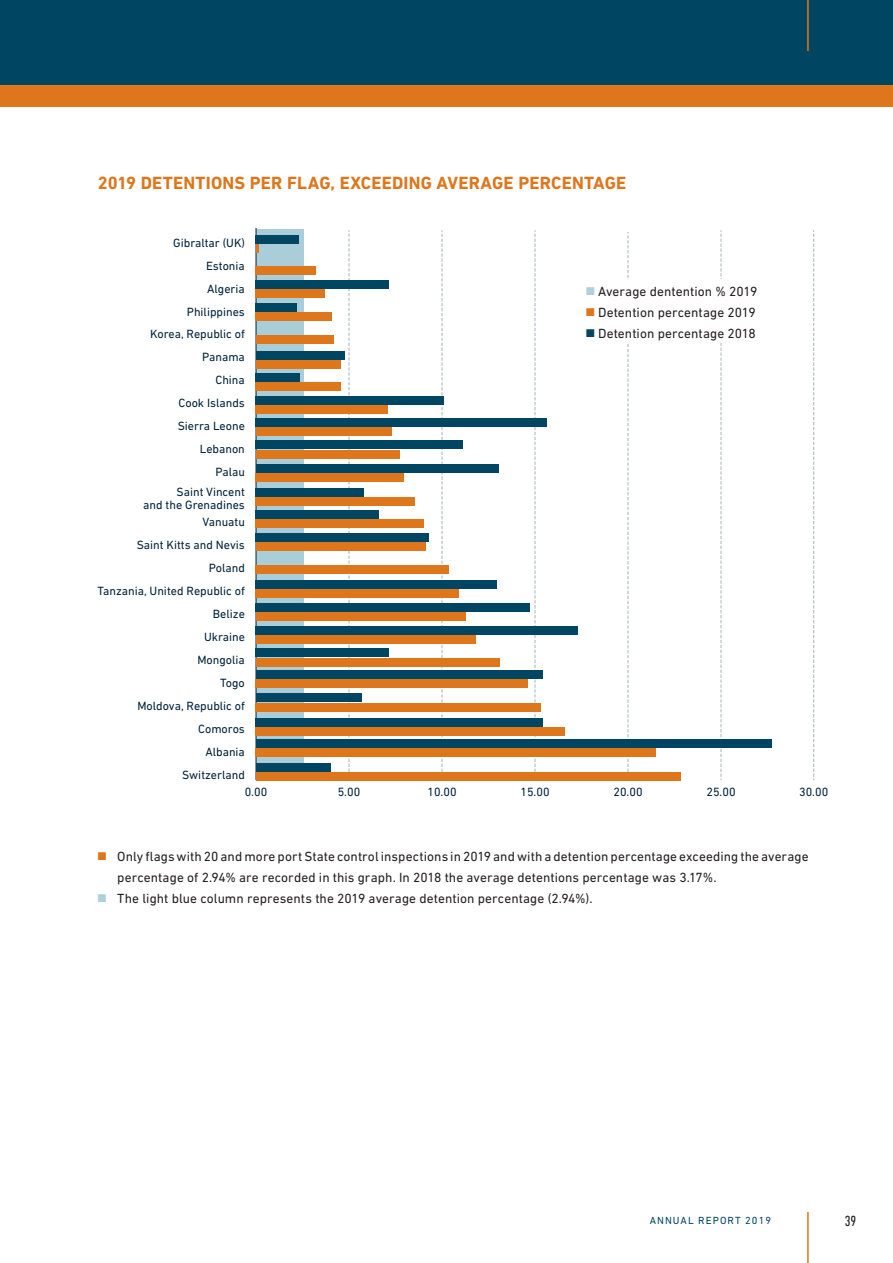
<style>
.page{position:relative;width:893px;height:1263px;background:#fff}
.page>*{position:absolute;margin:0;border:0;box-sizing:border-box;transform-origin:0 0}
.t1{font:700 18px "DIN Next LT Pro";letter-spacing:.01em;color:#de761b}
.t2{font:condensed 15px "DIN Next LT Pro";color:#231f20}
.t3{font:13.5px/21px "DIN Next LT Pro";letter-spacing:.005em;color:#231f20}
.t4{font:12.15px/23px "DIN Next LT Pro";color:#00223b;text-align:right}
.t5{font:10.5px "DIN Next LT Pro";letter-spacing:.1em;color:#004662}
.s1{color:#aed0da}
.s2{color:#de761b}
.s3{color:#004662}
</style>
<div class="page">
<div style="left:0;top:85px;width:893px;height:21px;background:#de761b"></div>
<div style="left:0;top:0;width:893px;height:85px;background:#004662"></div>
<hr style="left:807px;top:1212px;width:2px;height:51px;background:#de761b">
<hr style="left:807px;top:0;width:2px;height:51px;background:#de761b">
<svg style="left:257px;top:229px;width:47px;height:544px;background:#a1babd"></svg>
<svg style="left:721px;top:230px;width:1px;height:550px"></svg>
<svg style="left:628px;top:232px;width:1px;height:541px"></svg>
<svg style="left:813px;top:230px;width:1px;height:550px"></svg>
<svg style="left:535px;top:230px;width:1px;height:543px"></svg>
<svg style="left:442px;top:230px;width:1px;height:543px"></svg>
<svg style="left:349px;top:230px;width:1px;height:543px"></svg>
<hr style="left:256px;top:228px;width:1px;height:552px;background:#00223b">
<div style="left:256px;top:565px;width:193px;height:8px;background:#de761b"></div>
<div style="left:256px;top:336px;width:78px;height:8px;background:#de761b"></div>
<div style="left:256px;top:266px;width:60px;height:8px;background:#de761b"></div>
<div style="left:256px;top:773px;width:425px;height:8px;background:#de761b"></div>
<div style="left:256px;top:764px;width:74px;height:8px;background:#004662"></div>
<div style="left:256px;top:749px;width:400px;height:8px;background:#de761b"></div>
<div style="left:256px;top:740px;width:515px;height:8px;background:#004662"></div>
<div style="left:256px;top:728px;width:309px;height:8px;background:#de761b"></div>
<div style="left:256px;top:718px;width:287px;height:9px;background:#004662"></div>
<div style="left:256px;top:703px;width:285px;height:8px;background:#de761b"></div>
<div style="left:256px;top:694px;width:105px;height:8px;background:#004662"></div>
<div style="left:256px;top:680px;width:272px;height:8px;background:#de761b"></div>
<div style="left:256px;top:670px;width:286px;height:9px;background:#004662"></div>
<div style="left:256px;top:658px;width:243px;height:8px;background:#de761b"></div>
<div style="left:256px;top:649px;width:133px;height:8px;background:#004662"></div>
<div style="left:256px;top:635px;width:219px;height:9px;background:#de761b"></div>
<div style="left:256px;top:626px;width:322px;height:8px;background:#004662"></div>
<div style="left:256px;top:612px;width:209px;height:8px;background:#de761b"></div>
<div style="left:256px;top:603px;width:274px;height:8px;background:#004662"></div>
<div style="left:256px;top:589px;width:203px;height:9px;background:#de761b"></div>
<div style="left:256px;top:580px;width:241px;height:9px;background:#004662"></div>
<div style="left:256px;top:542px;width:170px;height:8px;background:#de761b"></div>
<div style="left:256px;top:533px;width:173px;height:8px;background:#004662"></div>
<div style="left:256px;top:520px;width:168px;height:8px;background:#de761b"></div>
<div style="left:256px;top:510px;width:123px;height:9px;background:#004662"></div>
<div style="left:256px;top:497px;width:159px;height:8px;background:#de761b"></div>
<div style="left:256px;top:488px;width:108px;height:8px;background:#004662"></div>
<div style="left:256px;top:473px;width:148px;height:8px;background:#de761b"></div>
<div style="left:256px;top:464px;width:242px;height:8px;background:#004662"></div>
<div style="left:256px;top:450px;width:143px;height:8px;background:#de761b"></div>
<div style="left:256px;top:441px;width:207px;height:8px;background:#004662"></div>
<div style="left:256px;top:427px;width:135px;height:9px;background:#de761b"></div>
<div style="left:256px;top:418px;width:291px;height:8px;background:#004662"></div>
<div style="left:256px;top:405px;width:132px;height:9px;background:#de761b"></div>
<div style="left:256px;top:396px;width:188px;height:9px;background:#004662"></div>
<div style="left:256px;top:382px;width:85px;height:8px;background:#de761b"></div>
<div style="left:256px;top:373px;width:44px;height:8px;background:#004662"></div>
<div style="left:256px;top:360px;width:84px;height:9px;background:#de761b"></div>
<div style="left:256px;top:351px;width:89px;height:8px;background:#004662"></div>
<div style="left:256px;top:313px;width:76px;height:8px;background:#de761b"></div>
<div style="left:256px;top:304px;width:41px;height:8px;background:#004662"></div>
<div style="left:256px;top:289px;width:69px;height:8px;background:#de761b"></div>
<div style="left:256px;top:280px;width:133px;height:8px;background:#004662"></div>
<svg style="left:256px;top:244px;width:3px;height:8px"></svg>
<div style="left:256px;top:235px;width:43px;height:8px;background:#004662"></div>
<div style="left:586px;top:280px;width:181px;height:63px;background:#fff"></div>
<h1 class="t1" style="left:98px;top:172px;width:530px">2019 DETENTIONS PER FLAG, EXCEEDING AVERAGE PERCENTAGE</h1>
<p class="t4" style="left:150px;top:231px;width:96px">Gibraltar (UK)<br>Estonia<br>Algeria<br>Philippines<br>Korea, Republic of<br>Panama<br>China<br>Cook Islands<br>Sierra Leone<br>Lebanon<br>Palau</p>
<p class="t4" style="left:143px;top:486px;width:103px;line-height:12.1px">Saint Vincent<br>and the Grenadines</p>
<p class="t4" style="left:98px;top:510px;width:149px">Vanuatu<br>Saint Kitts and Nevis<br>Poland<br>Tanzania, United Republic of<br>Belize<br>Ukraine<br>Mongolia<br>Togo<br>Moldova, Republic of<br>Comoros<br>Albania<br>Switzerland</p>
<p class="t3" style="left:586px;top:280px;width:173px"><span class="s1">■</span> Average dentention % 2019</p>
<p class="t3" style="left:586px;top:301px;width:171px"><span class="s2">■</span> Detention percentage 2019</p>
<p class="t3" style="left:586px;top:322px;width:171px"><span class="s3">■</span> Detention percentage 2018</p>
<p class="t4" style="left:245px;top:780px;width:24px">0.00</p>
<p class="t4" style="left:338px;top:780px;width:24px">5.00</p>
<p class="t4" style="left:427px;top:780px;width:31px">10.00</p>
<p class="t4" style="left:520px;top:780px;width:31px">15.00</p>
<p class="t4" style="left:613px;top:780px;width:31px">20.00</p>
<p class="t4" style="left:706px;top:780px;width:31px">25.00</p>
<p class="t4" style="left:799px;top:780px;width:31px">30.00</p>
<p class="t3" style="left:117px;top:846px;width:693px;text-indent:-19px"><span class="s2">■</span> Only flags with 20 and more port State control inspections in 2019 and with a detention percentage exceeding the average percentage of 2.94% are recorded in this graph. In 2018 the average detentions percentage was 3.17%.</p>
<p class="t3" style="left:98px;top:888px;width:496px"><span class="s1">■</span> The light blue column represents the 2019 average detention percentage (2.94%).</p>
<p class="t5" style="left:650px;top:1214px;width:123px">ANNUAL REPORT 2019</p>
<p class="t2" style="left:845px;top:1212px;width:13px">39</p>
</div>
